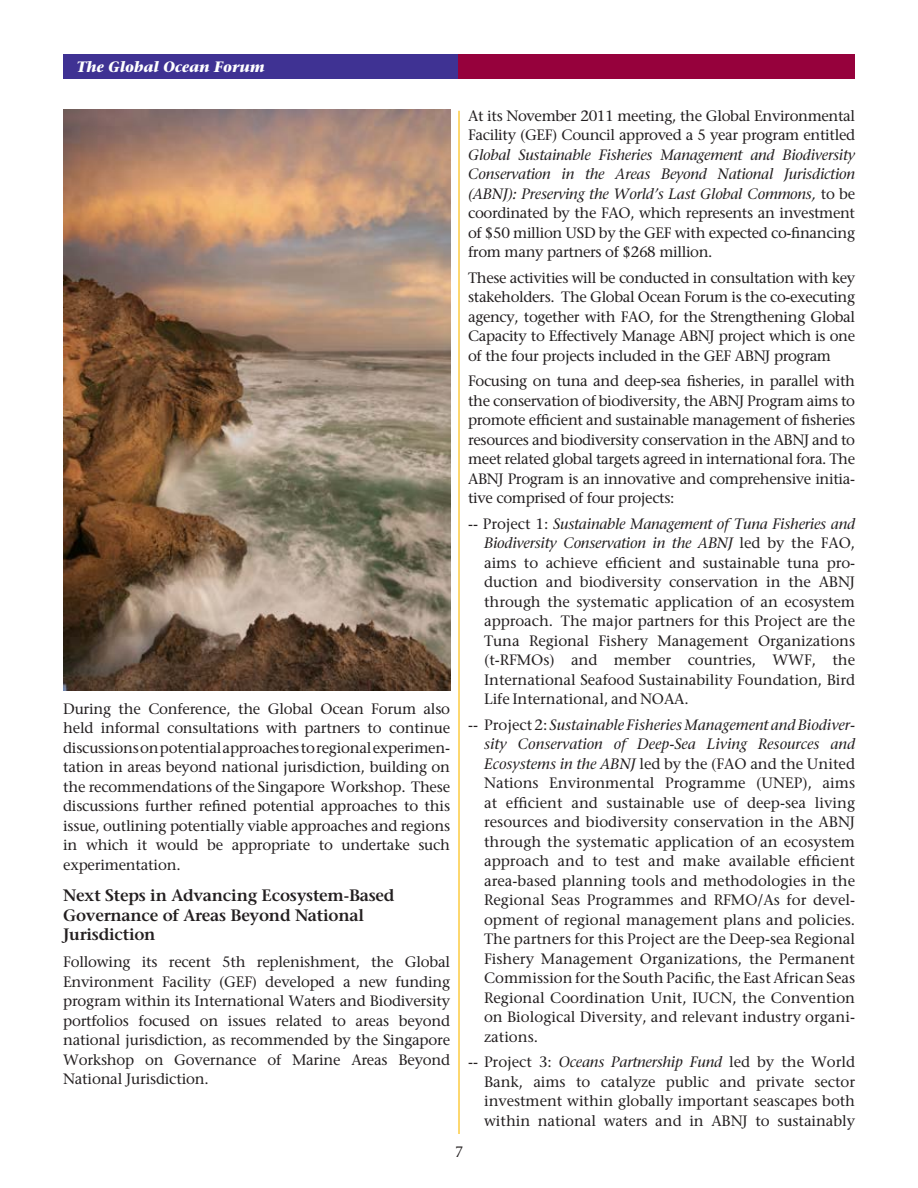
<style>
.page{position:relative;width:918px;height:1188px;background:#fff}
.page>*{position:absolute;margin:0;border:0;box-sizing:border-box;transform-origin:0 0}
._11_Stone_SB{font:600 16.5px/19.5px "Stone Serif";letter-spacing:-.015em;color:#231f20}
._10_Stone_Serif_basi{font:15px/19.5px "Stone Serif";letter-spacing:-.015em;color:#231f20;text-align:justify}
.t1{font:italic 700 15px "Stone Serif";color:#fff;scale:.95 1}
.s1{font-style:italic}
</style>
<div class="page">
<div style="left:63px;top:54px;width:396px;height:25px;background:#3f3293"></div>
<div style="left:459px;top:54px;width:396px;height:25px;background:#96013c"></div>
<hr style="left:458px;top:111px;width:2px;height:1023px;background:#fdbe12">
<img style="left:63px;top:110px;width:387px;height:580px">
<p class="t1" style="left:76px;top:58px;width:199px">The Global Ocean Forum</p>
<p class="_10_Stone_Serif_basi" style="left:63px;top:699px;width:389px">During the Conference, the Global Ocean Forum also held informal consultations with partners to continue discussions on potential approaches to regional experimen&shy;tation in areas beyond national jurisdiction, building on the recommendations of the Singapore Workshop. These discussions further refined potential approaches to this issue, outlining potentially viable approaches and regions in which it would be appropriate to undertake such experimentation.</p>
<p class="_11_Stone_SB" style="left:63px;top:886px;width:333px">Next Steps in Advancing Ecosystem-Based<br>Governance of Areas Beyond National<br>Jurisdiction</p>
<p class="_10_Stone_Serif_basi" style="left:63px;top:952px;width:389px">Following its recent 5th replenishment, the Global Environment Facility (GEF) developed a new funding program within its International Waters and Biodiversity portfolios focused on issues related to areas beyond national jurisdiction, as recommended by the Singapore Workshop on Governance of Marine Areas Beyond National Jurisdiction.</p>
<p class="_10_Stone_Serif_basi" style="left:468px;top:106px;width:389px">At its November 2011 meeting, the Global Environmental Facility (GEF) Council approved a 5 year program entitled <span class="s1">Global Sustainable Fisheries Management and Biodiversity Conservation in the Areas Beyond National Jurisdiction (ABNJ): Preserving the World’s Last Global Commons,</span> to be coordinated by the FAO, which represents an investment of $50 million USD by the GEF with expected co-financing from many partners of $268 million.</p>
<p class="_10_Stone_Serif_basi" style="left:468px;top:268px;width:389px">These activities will be conducted in consultation with key stakeholders. The Global Ocean Forum is the co-executing agency, together with FAO, for the Strengthening Global Capacity to Effectively Manage ABNJ project which is one of the four projects included in the GEF ABNJ program</p>
<p class="_10_Stone_Serif_basi" style="left:468px;top:371px;width:389px">Focusing on tuna and deep-sea fisheries, in parallel with the conservation of biodiversity, the ABNJ Program aims to promote efficient and sustainable management of fisheries resources and biodiversity conservation in the ABNJ and to meet related global targets agreed in international fora. The ABNJ Program is an innovative and comprehensive initia&shy;tive comprised of four projects:</p>
<p class="_10_Stone_Serif_basi" style="left:484px;top:514px;width:373px;text-indent:-16px">-- Project 1: <span class="s1">Sustainable Management of Tuna Fisheries and Biodiversity Conservation in the ABNJ</span> led by the FAO, aims to achieve efficient and sustainable tuna pro&shy;duction and biodiversity conservation in the ABNJ through the systematic application of an ecosystem approach. The major partners for this Project are the Tuna Regional Fishery Management Organizations (t-RFMOs) and member countries, WWF, the International Seafood Sustainability Foundation, Bird Life International, and NOAA.</p>
<p class="_10_Stone_Serif_basi" style="left:484px;top:715px;width:373px;text-indent:-16px">-- Project 2: <span class="s1">Sustainable FisheriesManagement andBiodiver&shy;sity Conservation of Deep-Sea Living Resources and Ecosystems in the ABNJ</span> led by the (FAO and the United Nations Environmental Programme (UNEP), aims at efficient and sustainable use of deep-sea living resources and biodiversity conservation in the ABNJ through the systematic application of an ecosystem approach and to test and make available efficient area-based planning tools and methodologies in the Regional Seas Programmes and RFMO/As for devel&shy;opment of regional management plans and policies.<br>The partners for this Project are the Deep-sea Regional Fishery Management Organizations, the Permanent Commission for the South Pacific, the East African Seas Regional Coordination Unit, IUCN, the Convention on Biological Diversity, and relevant industry organi&shy;zations.</p>
<p class="_10_Stone_Serif_basi" style="left:484px;top:1052px;width:373px;text-indent:-16px">-- Project 3: <span class="s1">Oceans Partnership Fund</span> led by the World Bank, aims to catalyze public and private sector investment within globally important seascapes both within national waters and in ABNJ to sustainably</p>
<p class="_10_Stone_Serif_basi" style="left:455px;top:1142px;width:10px">7</p>
</div>
